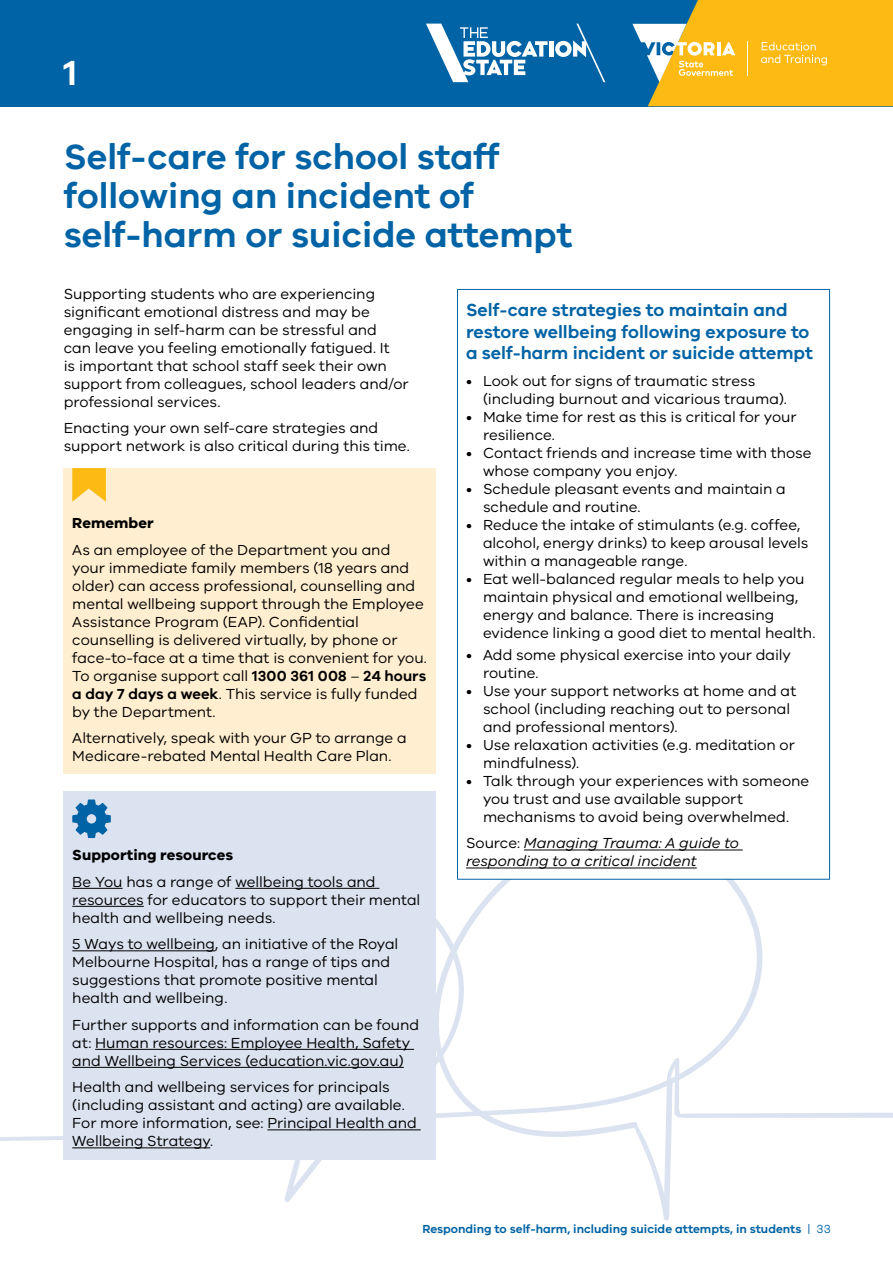
<style>
.page{position:relative;width:893px;height:1263px;background:#fff}
.page>*{position:absolute;margin:0;border:0;box-sizing:border-box;transform-origin:0 0}
.t1{font:600 36px/39px "VIC";color:#0063a5}
.t2{font:600 36px "VIC";color:#fff}
.t3{font:600 18px/21.6px "VIC";color:#0063a5}
.t4{font:15px/18px "VIC";color:#000}
.t5{font:italic 15px/18px "VIC";letter-spacing:-.005em;color:#000}
.t6{font:700 15px "VIC";letter-spacing:.005em;color:#000}
.t7{font:600 12px "VIC";color:#0063a5}
.s1{font-style:normal}
.s2{font-weight:600}
.s3{font-weight:400}
</style>
<div class="page">
<svg style="left:13px;top:826px;width:880px;height:395px"></svg>
<svg style="left:0;top:1137px;width:13px;height:4px"></svg>
<div style="left:0;top:0;width:893px;height:106px;background:#0063a5"></div>
<svg style="left:632px;top:0;width:261px;height:106px"></svg>
<hr style="left:549px;top:41px;width:4px;height:16px;background:#fff">
<svg style="left:555px;top:24px;width:50px;height:58px"></svg>
<svg style="left:426px;top:24px;width:122px;height:58px"></svg>
<div style="left:64px;top:468px;width:372px;height:306px;background:#ffeecf"></div>
<svg style="left:72px;top:468px;width:34px;height:34px"></svg>
<div style="left:64px;top:791px;width:372px;height:368px;background:#dce3f0"></div>
<hr style="left:72px;top:888px;width:51px;height:1px;background:#000">
<hr style="left:235px;top:888px;width:144px;height:1px;background:#000">
<hr style="left:72px;top:906px;width:72px;height:1px;background:#000">
<hr style="left:72px;top:950px;width:143px;height:1px;background:#000">
<hr style="left:95px;top:1049px;width:319px;height:1px;background:#000">
<hr style="left:72px;top:1067px;width:332px;height:1px;background:#000">
<hr style="left:267px;top:1129px;width:154px;height:1px;background:#000">
<hr style="left:72px;top:1147px;width:138px;height:1px;background:#000">
<svg style="left:72px;top:799px;width:39px;height:39px"></svg>
<div style="left:457px;top:289px;width:373px;height:590px;background:#fff"></div>
<hr style="left:457px;top:289px;width:373px;height:1px;background:#0063a5">
<hr style="left:457px;top:290px;width:1px;height:589px;background:#0063a5">
<hr style="left:829px;top:290px;width:1px;height:589px;background:#0063a5">
<hr style="left:457px;top:879px;width:373px;height:1px;background:#0063a5">
<hr style="left:524px;top:850px;width:219px;height:1px;background:#000">
<hr style="left:466px;top:868px;width:231px;height:1px;background:#000">
<h1 class="t2" style="left:64px;top:51px;width:15px">1</h1>
<h1 class="t1" style="left:64px;top:136px;width:510px">Self-care for school staff following an incident of self-harm or suicide attempt</h1>
<p class="t4" style="left:64px;top:284px;width:346px">Supporting students who are experiencing significant emotional distress and may be engaging in self-harm can be stressful and<br>can leave you feeling emotionally fatigued. It<br>is important that school staff seek their own support from colleagues, school leaders and/or professional services.</p>
<p class="t4" style="left:64px;top:419px;width:347px">Enacting your own self-care strategies and support network is also critical during this time.</p>
<p class="t3" style="left:466px;top:299px;width:348px">Self-care strategies to maintain and restore wellbeing following exposure to a self-harm incident or suicide attempt</p>
<p class="t4" style="left:483px;top:371px;width:305px;text-indent:-17px">• Look out for signs of traumatic stress (including burnout and vicarious trauma).</p>
<p class="t4" style="left:483px;top:407px;width:315px;text-indent:-17px">• Make time for rest as this is critical for your resilience.</p>
<p class="t4" style="left:483px;top:443px;width:330px;text-indent:-17px">• Contact friends and increase time with those whose company you enjoy.</p>
<p class="t4" style="left:483px;top:479px;width:304px;text-indent:-17px">• Schedule pleasant events and maintain a schedule and routine.</p>
<p class="t4" style="left:483px;top:515px;width:327px;text-indent:-17px">• Reduce the intake of stimulants (e.g. coffee, alcohol, energy drinks) to keep arousal levels within a manageable range.</p>
<p class="t4" style="left:483px;top:569px;width:334px;text-indent:-17px">• Eat well-balanced regular meals to help you maintain physical and emotional wellbeing, energy and balance. There is increasing evidence linking a good diet to mental health.</p>
<p class="t4" style="left:483px;top:645px;width:310px;text-indent:-17px">• Add some physical exercise into your daily routine.</p>
<p class="t4" style="left:483px;top:681px;width:315px;text-indent:-17px">• Use your support networks at home and at school (including reaching out to personal and professional mentors).</p>
<p class="t4" style="left:483px;top:735px;width:313px;text-indent:-17px">• Use relaxation activities (e.g. meditation or mindfulness).</p>
<p class="t4" style="left:483px;top:771px;width:328px;text-indent:-17px">• Talk through your experiences with someone you trust and use available support mechanisms to avoid being overwhelmed.</p>
<p class="t5" style="left:466px;top:834px;width:274px"><span class="s1">Source:</span> Managing Trauma: A guide to responding to a critical incident</p>
<p class="t6" style="left:72px;top:514px;width:83px">Remember</p>
<p class="t4" style="left:72px;top:540px;width:356px">As an employee of the Department you and<br>your immediate family members (18 years and older) can access professional, counselling and mental wellbeing support through the Employee Assistance Program (EAP). Confidential counselling is delivered virtually, by phone or face-to-face at a time that is convenient for you.<br>To organise support call <span class="s2">1300 361 008</span> – <span class="s2">24 hours a day 7 days a week</span>. This service is fully funded by the Department.</p>
<p class="t4" style="left:72px;top:729px;width:336px">Alternatively, speak with your GP to arrange a<br>Medicare-rebated Mental Health Care Plan.</p>
<p class="t6" style="left:72px;top:846px;width:162px">Supporting resources</p>
<p class="t4" style="left:72px;top:872px;width:350px">Be You has a range of wellbeing tools and resources for educators to support their mental health and wellbeing needs.</p>
<p class="t4" style="left:72px;top:935px;width:328px">5 Ways to wellbeing, an initiative of the Royal Melbourne Hospital, has a range of tips and suggestions that promote positive mental health and wellbeing.</p>
<p class="t4" style="left:72px;top:1015px;width:349px">Further supports and information can be found at: Human resources: Employee Health, Safety and Wellbeing Services (education.vic.gov.au)</p>
<p class="t4" style="left:72px;top:1078px;width:346px">Health and wellbeing services for principals (including assistant and acting) are available.<br>For more information, see: Principal Health and Wellbeing Strategy.</p>
<p class="t7" style="left:423px;top:1222px;width:410px">Responding to self-harm, including suicide attempts, in students <span class="s3">| 33</span></p>
</div>
